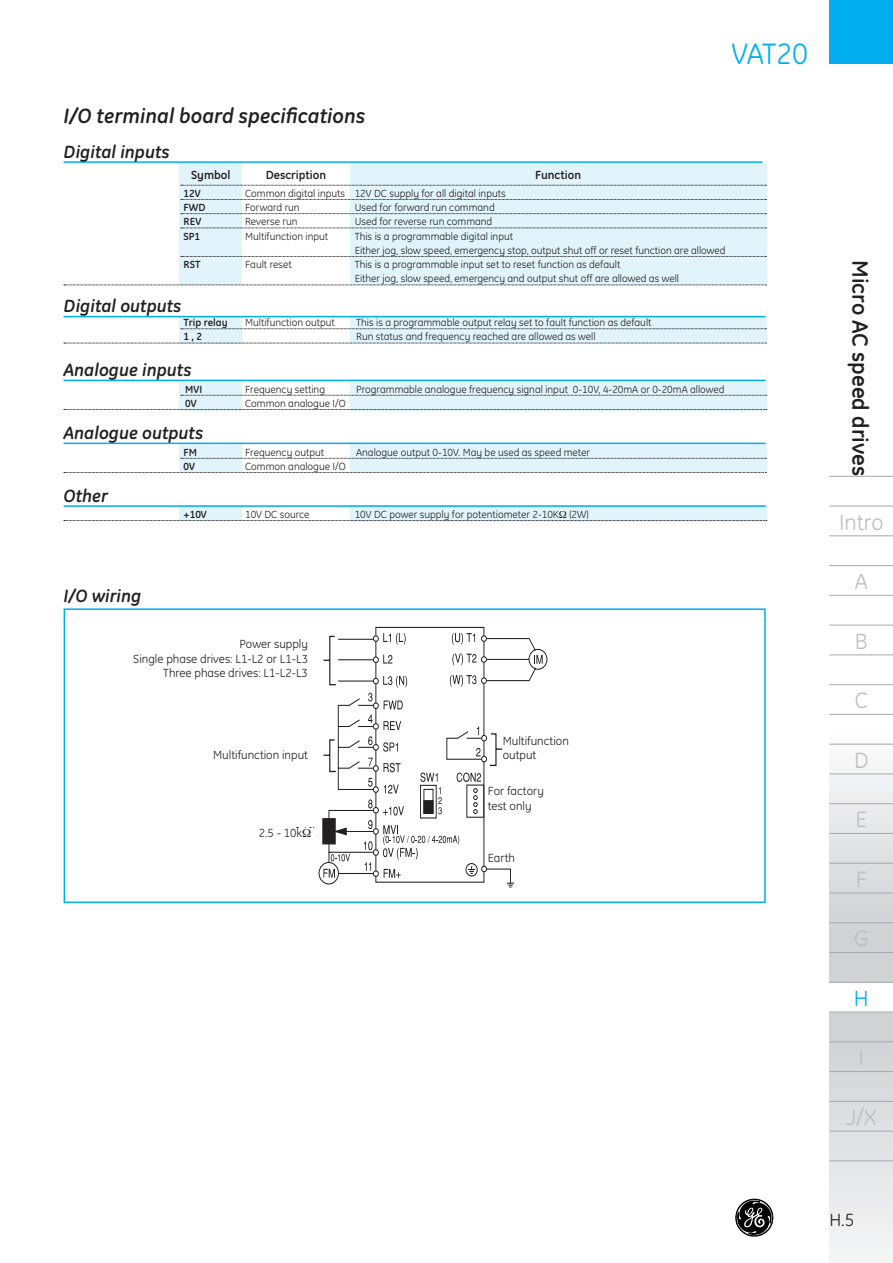
<style>
.page{position:relative;width:893px;height:1263px;background:#fff}
.page>*{position:absolute;margin:0;border:0;box-sizing:border-box;transform-origin:0 0}
.t1{font:30px "GE Inspira";letter-spacing:-.02em;color:#00aeef}
.t2{font:700 22.5px "GE Inspira";color:#231f20}
.t3{font:22.5px "GE Inspira";color:#bcbdc0}
.t4{font:22.5px "GE Inspira";color:#00aeef}
.t5{font:italic 700 21px "GE Inspira";color:#231f20}
.t6{font:italic 700 18px "GE Inspira";color:#231f20}
.t7{font:18px "GE Inspira";color:#231f20}
.t8{font:12px/14.4px "GE Inspira";color:#231f20}
.t9{font:700 12px "GE Inspira";color:#231f20}
.t10{font:10.5px/14.2px "GE Inspira";color:#231f20}
.t11{font:700 10.5px "GE Inspira";color:#231f20}
</style>
<div class="page">
<div style="left:829px;top:1012px;width:63px;height:251px;background:linear-gradient(to bottom,#cdced0,#f4f5f6)"></div>
<div style="left:829px;top:693px;width:63px;height:289px;background:linear-gradient(to bottom,#fff,#c9cacd)"></div>
<div style="left:829px;top:0;width:63px;height:64px;background:#00aeef"></div>
<svg style="left:735px;top:1198px;width:39px;height:39px"></svg>
<hr style="left:829px;top:476px;width:63px;height:1px;background:#a8a9ad">
<hr style="left:829px;top:506px;width:63px;height:1px;background:#a8a9ad">
<hr style="left:829px;top:535px;width:63px;height:1px;background:#a8a9ad">
<hr style="left:829px;top:565px;width:63px;height:1px;background:#a8a9ad">
<hr style="left:829px;top:595px;width:63px;height:1px;background:#a8a9ad">
<hr style="left:829px;top:625px;width:63px;height:1px;background:#a8a9ad">
<hr style="left:829px;top:655px;width:63px;height:1px;background:#a8a9ad">
<hr style="left:829px;top:684px;width:63px;height:1px;background:#a8a9ad">
<hr style="left:829px;top:714px;width:63px;height:1px;background:#a8a9ad">
<hr style="left:829px;top:744px;width:63px;height:1px;background:#a8a9ad">
<hr style="left:829px;top:774px;width:63px;height:1px;background:#a8a9ad">
<hr style="left:829px;top:803px;width:63px;height:1px;background:#a8a9ad">
<hr style="left:829px;top:833px;width:63px;height:1px;background:#a8a9ad">
<hr style="left:829px;top:863px;width:63px;height:1px;background:#a8a9ad">
<hr style="left:829px;top:893px;width:63px;height:1px;background:#a8a9ad">
<hr style="left:829px;top:922px;width:63px;height:1px;background:#a8a9ad">
<hr style="left:829px;top:952px;width:63px;height:1px;background:#a8a9ad">
<hr style="left:829px;top:982px;width:63px;height:1px;background:#a8a9ad">
<hr style="left:829px;top:1012px;width:63px;height:1px;background:#a8a9ad">
<hr style="left:829px;top:1041px;width:63px;height:1px;background:#a8a9ad">
<hr style="left:829px;top:1071px;width:63px;height:1px;background:#a8a9ad">
<hr style="left:829px;top:1101px;width:63px;height:1px;background:#a8a9ad">
<hr style="left:829px;top:1131px;width:63px;height:1px;background:#a8a9ad">
<hr style="left:829px;top:1160px;width:63px;height:1px;background:#a8a9ad">
<div style="left:64px;top:608px;width:701px;height:295px;border:2px solid #00aeef"></div>
<svg style="left:514px;top:638px;width:33px;height:44px"></svg>
<svg style="left:534px;top:655px;width:8px;height:9px"></svg>
<div style="left:179px;top:162px;width:63px;height:123px;background:#e1f4fc"></div>
<div style="left:350px;top:164px;width:416px;height:121px;background:#e1f4fc"></div>
<hr style="left:64px;top:161px;width:698px;height:2px;background:#00aeef">
<svg style="left:181px;top:185px;width:585px;height:1px"></svg>
<svg style="left:181px;top:199px;width:585px;height:1px"></svg>
<svg style="left:181px;top:213px;width:585px;height:1px"></svg>
<svg style="left:181px;top:228px;width:585px;height:1px"></svg>
<svg style="left:181px;top:256px;width:585px;height:1px"></svg>
<svg style="left:64px;top:285px;width:702px;height:1px"></svg>
<div style="left:179px;top:317px;width:63px;height:27px;background:#e1f4fc"></div>
<div style="left:350px;top:317px;width:416px;height:26px;background:#e1f4fc"></div>
<div style="left:179px;top:382px;width:63px;height:28px;background:#e1f4fc"></div>
<div style="left:350px;top:382px;width:416px;height:28px;background:#e1f4fc"></div>
<div style="left:179px;top:444px;width:63px;height:28px;background:#e1f4fc"></div>
<div style="left:350px;top:444px;width:416px;height:28px;background:#e1f4fc"></div>
<div style="left:179px;top:505px;width:63px;height:16px;background:#e1f4fc"></div>
<div style="left:350px;top:505px;width:416px;height:16px;background:#e1f4fc"></div>
<hr style="left:64px;top:316px;width:701px;height:1px;background:#00aeef">
<svg style="left:181px;top:329px;width:585px;height:1px"></svg>
<svg style="left:64px;top:343px;width:702px;height:1px"></svg>
<hr style="left:64px;top:380px;width:701px;height:1px;background:#00aeef">
<svg style="left:181px;top:395px;width:585px;height:1px"></svg>
<svg style="left:64px;top:409px;width:702px;height:1px"></svg>
<hr style="left:64px;top:443px;width:701px;height:1px;background:#00aeef">
<svg style="left:181px;top:458px;width:585px;height:1px"></svg>
<svg style="left:64px;top:472px;width:702px;height:1px"></svg>
<hr style="left:64px;top:505px;width:701px;height:2px;background:#00aeef">
<svg style="left:295px;top:633px;width:219px;height:255px"></svg>
<svg style="left:64px;top:520px;width:702px;height:1px"></svg>
<p class="t5" style="left:64px;top:108px;width:303px">I/O terminal board specifications</p>
<p class="t6" style="left:64px;top:145px;width:108px">Digital inputs</p>
<p class="t9" style="left:191px;top:170px;width:41px">Symbol</p>
<p class="t9" style="left:266px;top:170px;width:62px">Description</p>
<p class="t9" style="left:535px;top:170px;width:47px">Function</p>
<p class="t1" style="left:731px;top:43px;width:78px">VAT20</p>
<p class="t11" style="left:184px;top:189px;width:19px">12V</p>
<p class="t10" style="left:245px;top:187px;width:262px">Common digital inputs 12V DC supply for all digital inputs</p>
<p class="t11" style="left:184px;top:204px;width:23px">FWD</p>
<p class="t10" style="left:245px;top:201px;width:56px">Forward run</p>
<p class="t10" style="left:355px;top:201px;width:141px">Used for forward run command</p>
<p class="t11" style="left:184px;top:218px;width:19px">REV</p>
<p class="t10" style="left:245px;top:216px;width:54px">Reverse run</p>
<p class="t10" style="left:354px;top:216px;width:139px">Used for reverse run command</p>
<p class="t11" style="left:184px;top:232px;width:18px">SP1</p>
<p class="t10" style="left:245px;top:230px;width:84px">Multifunction input</p>
<p class="t10" style="left:355px;top:230px;width:372px">This is a programmable digital input<br>Either jog, slow speed, emergency stop, output shut off or reset function are allowed</p>
<p class="t11" style="left:184px;top:261px;width:18px">RST</p>
<p class="t10" style="left:245px;top:258px;width:48px">Fault reset</p>
<p class="t10" style="left:355px;top:258px;width:326px">This is a programmable input set to reset function as default<br>Either jog, slow speed, emergency and output shut off are allowed as well</p>
<p class="t6" style="left:64px;top:299px;width:119px">Digital outputs</p>
<p class="t11" style="left:184px;top:319px;width:45px">Trip relay</p>
<p class="t10" style="left:245px;top:317px;width:91px">Multifunction output</p>
<p class="t10" style="left:356px;top:317px;width:297px">This is a programmable output relay set to fault function as default</p>
<p class="t11" style="left:184px;top:333px;width:20px">1 , 2</p>
<p class="t10" style="left:356px;top:331px;width:241px">Run status and frequency reached are allowed as well</p>
<p class="t6" style="left:64px;top:363px;width:130px">Analogue inputs</p>
<p class="t11" style="left:185px;top:385px;width:19px">MVI</p>
<p class="t10" style="left:245px;top:383px;width:81px">Frequency setting</p>
<p class="t10" style="left:356px;top:383px;width:370px">Programmable analogue frequency signal input 0-10V, 4-20mA or 0-20mA allowed</p>
<p class="t11" style="left:185px;top:399px;width:13px">0V</p>
<p class="t10" style="left:245px;top:397px;width:102px">Common analogue I/O</p>
<p class="t6" style="left:64px;top:426px;width:141px">Analogue outputs</p>
<p class="t11" style="left:184px;top:448px;width:15px">FM</p>
<p class="t10" style="left:245px;top:446px;width:81px">Frequency output</p>
<p class="t10" style="left:356px;top:446px;width:235px">Analogue output 0-10V. May be used as speed meter</p>
<p class="t11" style="left:184px;top:462px;width:13px">0V</p>
<p class="t10" style="left:245px;top:460px;width:102px">Common analogue I/O</p>
<p class="t6" style="left:64px;top:489px;width:46px">Other</p>
<p class="t11" style="left:184px;top:510px;width:25px">+10V</p>
<p class="t10" style="left:245px;top:508px;width:66px">10V DC source</p>
<p class="t10" style="left:355px;top:508px;width:235px">10V DC power supply for potentiometer 2-10K (2W)</p>
<p class="t6" style="left:64px;top:589px;width:79px">I/O wiring</p>
<p class="t8" style="left:133px;top:638px;width:176px;text-align:right">Power supply<br>Single phase drives: L1-L2 or L1-L3<br>Three phase drives: L1-L2-L3</p>
<p class="t8" style="left:213px;top:749px;width:96px">Multifunction input</p>
<p class="t8" style="left:259px;top:827px;width:45px">2.5 - 10k</p>
<p class="t8" style="left:502px;top:735px;width:68px">Multifunction output</p>
<p class="t8" style="left:488px;top:785px;width:58px">For factory test only</p>
<p class="t8" style="left:488px;top:852px;width:29px">Earth</p>
<p class="t2" style="left:868px;top:260px;width:217px;rotate:90deg">Micro AC speed drives</p>
<p class="t3" style="left:839px;top:514px;width:46px">Intro</p>
<p class="t3" style="left:854px;top:573px;width:14px">A</p>
<p class="t3" style="left:854px;top:633px;width:14px">B</p>
<p class="t3" style="left:854px;top:692px;width:15px">C</p>
<p class="t3" style="left:854px;top:752px;width:16px">D</p>
<p class="t3" style="left:855px;top:811px;width:13px">E</p>
<p class="t3" style="left:855px;top:871px;width:13px">F</p>
<p class="t3" style="left:854px;top:930px;width:16px">G</p>
<p class="t4" style="left:853px;top:990px;width:16px">H</p>
<p class="t3" style="left:846px;top:1109px;width:31px">J/X</p>
<p class="t7" style="left:829px;top:1213px;width:26px">H.5</p>
</div>
